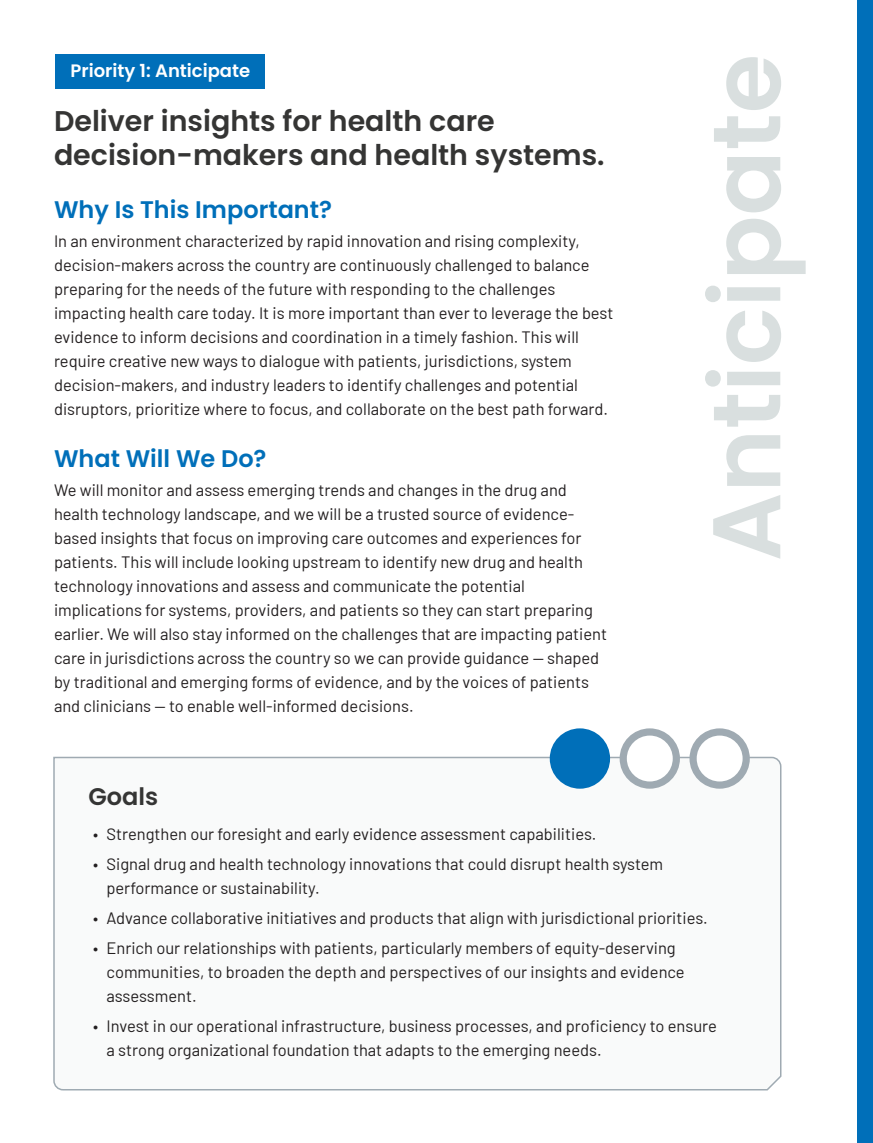
<style>
.page{position:relative;width:873px;height:1143px;background:#fff}
.page>*{position:absolute;margin:0;border:0;box-sizing:border-box;transform-origin:0 0}
.t1{font:600 28.5px/34.2px "Poppins";color:#353534}
.t2{font:600 24px "Poppins";color:#006fb9}
.t3{font:600 24px "Poppins";color:#353534}
.t4{font:600 18px "Poppins";color:#fff}
.t5{font:16.5px/24px "Barlow";color:#231f20}
</style>
<div class="page">
<div style="left:857px;top:0;width:16px;height:1143px;background:#006fb9"></div>
<svg style="left:705px;top:57px;width:101px;height:502px"></svg>
<div style="left:56px;top:54px;width:209px;height:34px;background:#006fb9"></div>
<svg style="left:53px;top:756px;width:729px;height:335px"></svg>
<div style="left:550px;top:728px;width:60px;height:61px;background:#006fb9;border-radius:50%"></div>
<svg style="left:690px;top:728px;width:60px;height:61px"></svg>
<svg style="left:620px;top:728px;width:60px;height:61px"></svg>
<p class="t4" style="left:70px;top:61px;width:181px">Priority 1: Anticipate</p>
<h1 class="t1" style="left:54px;top:104px;width:552px">Deliver insights for health care decision-makers and health systems.</h1>
<h2 class="t2" style="left:54px;top:196px;width:280px">Why Is This Important?</h2>
<p class="t5" style="left:54px;top:227px;width:561px">In an environment characterized by rapid innovation and rising complexity, decision-makers across the country are continuously challenged to balance preparing for the needs of the future with responding to the challenges impacting health care today. It is more important than ever to leverage the best evidence to inform decisions and coordination in a timely fashion. This will require creative new ways to dialogue with patients, jurisdictions, system decision-makers, and industry leaders to identify challenges and potential disruptors, prioritize where to focus, and collaborate on the best path forward.</p>
<h2 class="t2" style="left:54px;top:445px;width:214px">What Will We Do?</h2>
<p class="t5" style="left:54px;top:477px;width:555px">We will monitor and assess emerging trends and changes in the drug and health technology landscape, and we will be a trusted source of evidence&shy;based insights that focus on improving care outcomes and experiences for patients. This will include looking upstream to identify new drug and health technology innovations and assess and communicate the potential implications for systems, providers, and patients so they can start preparing earlier. We will also stay informed on the challenges that are impacting patient care in jurisdictions across the country so we can provide guidance — shaped by traditional and emerging forms of evidence, and by the voices of patients and clinicians — to enable well-informed decisions.</p>
<h2 class="t3" style="left:88px;top:783px;width:71px">Goals</h2>
<p class="t5" style="left:93px;top:821px;width:505px">• Strengthen our foresight and early evidence assessment capabilities.</p>
<p class="t5" style="left:106px;top:851px;width:558px;text-indent:-13px">• Signal drug and health technology innovations that could disrupt health system performance or sustainability.</p>
<p class="t5" style="left:93px;top:905px;width:616px">• Advance collaborative initiatives and products that align with jurisdictional priorities.</p>
<p class="t5" style="left:106px;top:935px;width:580px;text-indent:-13px">• Enrich our relationships with patients, particularly members of equity-deserving communities, to broaden the depth and perspectives of our insights and evidence assessment.</p>
<p class="t5" style="left:106px;top:1013px;width:612px;text-indent:-13px">• Invest in our operational infrastructure, business processes, and proficiency to ensure a strong organizational foundation that adapts to the emerging needs.</p>
</div>
